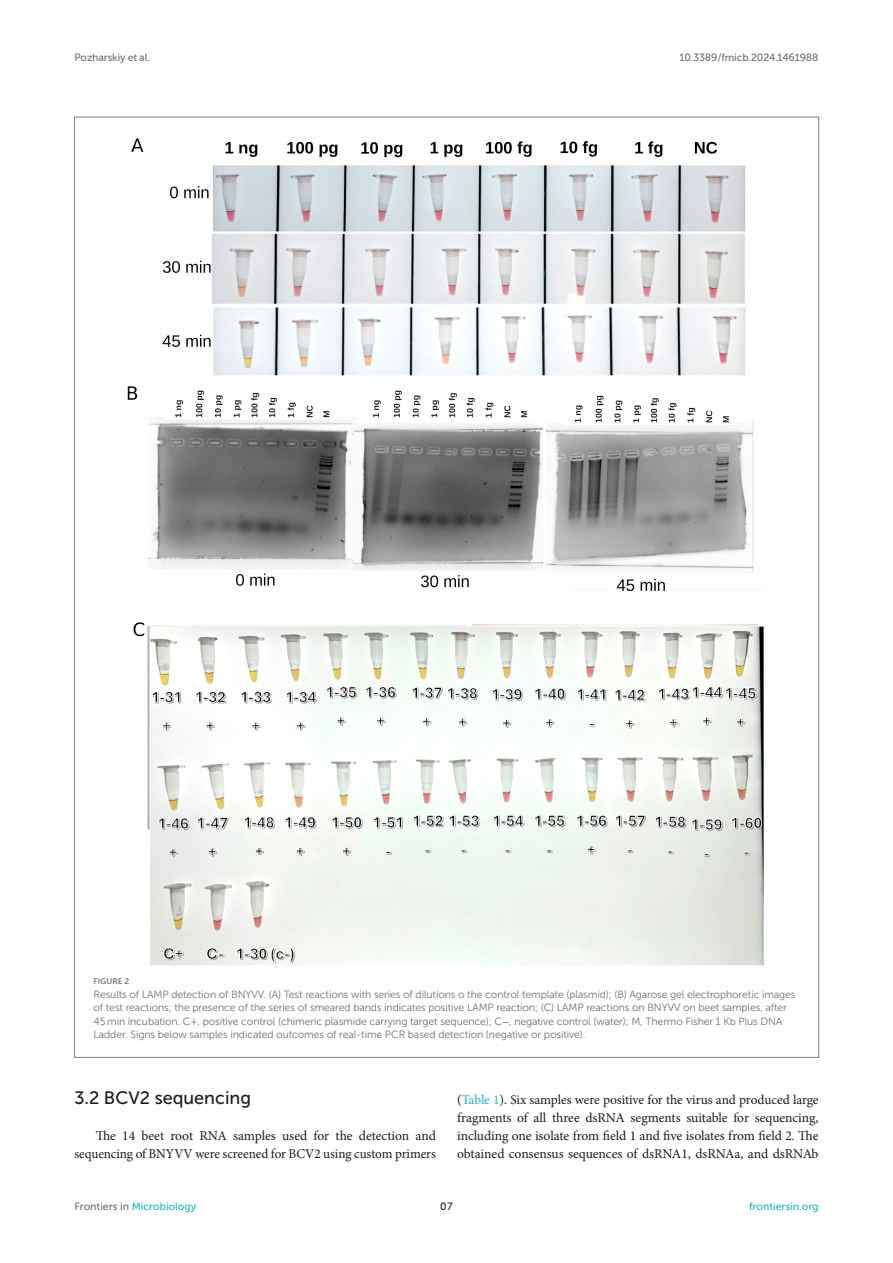
<style>
.page{position:relative;width:893px;height:1263px;background:#fff}
.page>*{position:absolute;margin:0;border:0;box-sizing:border-box;transform-origin:0 0}
.HEAD_2{font:18px "Museo Sans 500";color:#1b1c1b}
.TEXT_FLUSH{font:13.5px/18px "Minion Pro";letter-spacing:-.005em;color:#1b1c1b;text-align:right}
.FIG_LEG{font:10.5px/13.5px "Museo Sans 300";letter-spacing:-.01em;color:#706f70}
.t1{font:10.5px "Museo Sans 500";letter-spacing:-.015em;color:#706f70}
.t2{font:10.5px "Museo Sans 500";color:#1db5c3}
.t3{font:10.5px "Museo Sans 500";color:#1b1c1b}
.FIG_HD{font:8.25px "Museo Sans 700";letter-spacing:-.01em;color:#7e7f7f}
.s1{font-family:"STIX General"}
.s2{color:#1db5c3}
.s3{color:#706f70}
</style>
<div class="page">
<img style="left:128px;top:138px;width:636px;height:828px">
<p class="t1" style="left:74px;top:51px;width:77px">Pozharskiy et al.</p>
<p class="t1" style="left:679px;top:51px;width:141px">10.3389/fmicb.2024.1461988</p>
<p class="FIG_HD" style="left:94px;top:977px;width:37px">FIGURE 2</p>
<p class="FIG_LEG" style="left:94px;top:988px;width:704px">Results of LAMP detection of BNYVV. (A) Test reactions with series of dilutions o the control template (plasmid); (B) Agarose gel electrophoretic images of test reactions; the presence of the series of smeared bands indicates positive LAMP reaction; (C) LAMP reactions on BNYVV on beet samples, after 45 min incubation. C+, positive control (chimeric plasmide carrying target sequence); C<span class="s1">−</span>, negative control (water); M, Thermo Fisher 1 Kb Plus DNA Ladder. Signs below samples indicated outcomes of real-time PCR based detection (negative or positive).</p>
<p class="HEAD_2" style="left:74px;top:1088px;width:178px">3.2 BCV2 sequencing</p>
<p class="TEXT_FLUSH" style="left:74px;top:1127px;width:363px">The 14 beet root RNA samples used for the detection and sequencing of BNYVV were screened for BCV2 using custom primers</p>
<p class="TEXT_FLUSH" style="left:457px;top:1091px;width:363px;text-align:justify">(<span class="s2">Table 1</span>). Six samples were positive for the virus and produced large fragments of all three dsRNA segments suitable for sequencing, including one isolate from field 1 and five isolates from field 2. The obtained consensus sequences of dsRNA1, dsRNAa, and dsRNAb</p>
<p class="t2" style="left:74px;top:1200px;width:123px"><span class="s3">Frontiers in</span> Microbiology</p>
<p class="t3" style="left:440px;top:1200px;width:14px">07</p>
<p class="t2" style="left:749px;top:1200px;width:71px">frontiersin.org</p>
</div>
